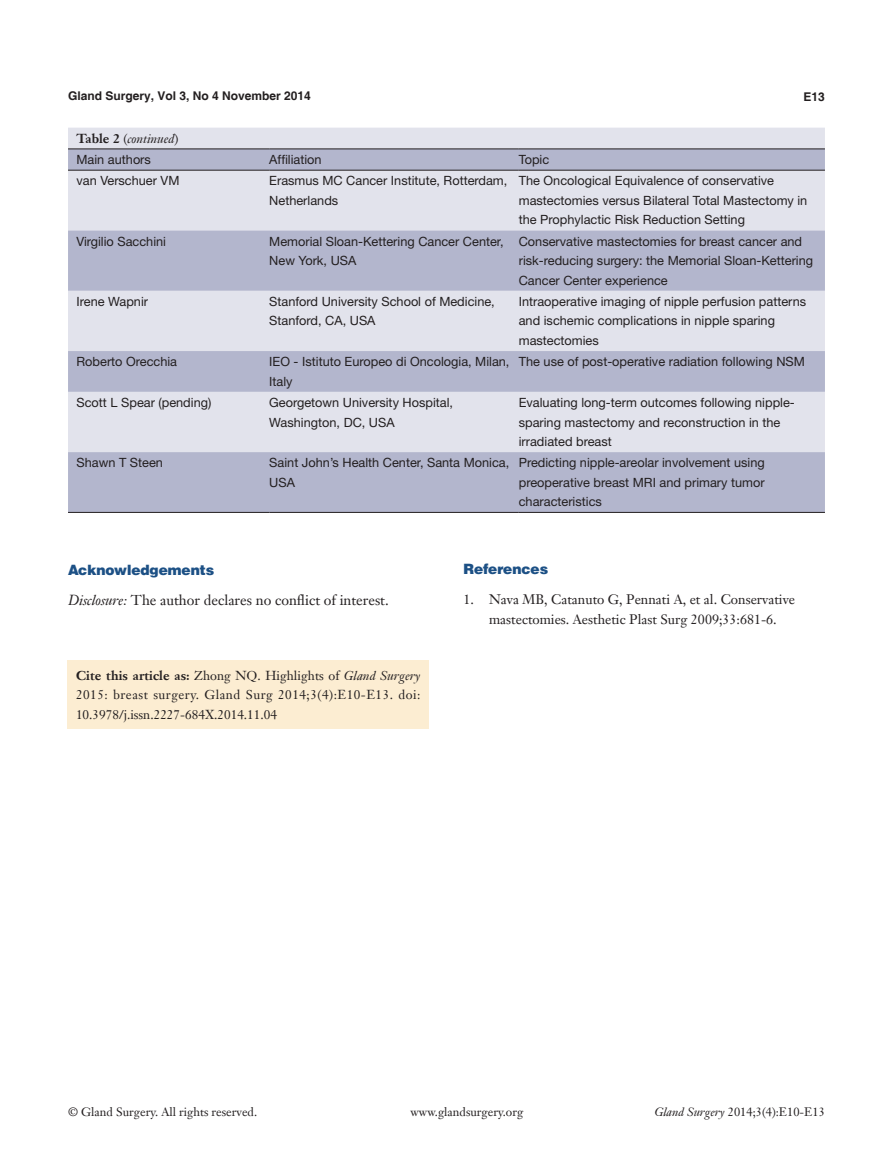
<style>
.page{position:relative;width:893px;height:1170px;background:#fff}
.page>*{position:absolute;margin:0;border:0;box-sizing:border-box;transform-origin:0 0}
.t1{font:14.25px "Janson Text LT";color:#231f20}
.一级标题-6_5{font:900 14.25px "Helvetica";color:#1c5085}
.t2{font:13.5px/19.8px "Janson Text LT";color:#231f20;text-align:center}
.正文{font:12.75px/19.5px "Helvetica Neue LT Pro";color:#231f20}
.t3{font:12.75px/19.5px "Janson Text LT";letter-spacing:.04em;color:#231f20;text-align:justify}
.正文-2{font:italic 12.75px "Janson Text LT";color:#231f20}
.t4{font:12px "Janson Text LT";color:#231f20}
.t5{font:700 12px "Helvetica";color:#231f20}
.s1{font-weight:700;font-style:normal}
.s2{font-style:normal}
.s3{font-style:italic}
.s4{font-weight:700}
</style>
<div class="page">
<div style="left:68px;top:660px;width:361px;height:69px;background:#fcedd2"></div>
<div style="left:68px;top:128px;width:757px;height:20px;background:#e2e3ec"></div>
<svg style="left:68px;top:149px;width:757px;height:363px;background:#caccdc"></svg>
<hr style="left:68px;top:148px;width:201px;height:1px;background:#231f20">
<hr style="left:269px;top:148px;width:250px;height:1px;background:#231f20">
<hr style="left:519px;top:148px;width:306px;height:1px;background:#231f20">
<hr style="left:68px;top:170px;width:201px;height:1px;background:#231f20">
<hr style="left:269px;top:170px;width:250px;height:1px;background:#231f20">
<hr style="left:519px;top:170px;width:306px;height:1px;background:#231f20">
<hr style="left:68px;top:512px;width:201px;height:1px;background:#231f20">
<hr style="left:269px;top:512px;width:250px;height:1px;background:#231f20">
<hr style="left:519px;top:512px;width:306px;height:1px;background:#231f20">
<p class="t5" style="left:68px;top:88px;width:244px">Gland Surgery, Vol 3, No 4 November 2014</p>
<p class="t5" style="left:804px;top:89px;width:23px">E13</p>
<p class="正文-2" style="left:77px;top:130px;width:103px"><span class="s1">Table 2</span> <span class="s2">(</span>continued<span class="s2">)</span></p>
<p class="正文" style="left:77px;top:149px;width:76px">Main authors</p>
<p class="正文" style="left:269px;top:149px;width:54px">Affiliation</p>
<p class="正文" style="left:519px;top:149px;width:32px">Topic</p>
<p class="正文" style="left:77px;top:171px;width:104px">van Verschuer VM</p>
<p class="正文" style="left:269px;top:171px;width:240px">Erasmus MC Cancer Institute, Rotterdam,<br>Netherlands</p>
<p class="正文" style="left:519px;top:171px;width:290px">The Oncological Equivalence of conservative mastectomies versus Bilateral Total Mastectomy in the Prophylactic Risk Reduction Setting</p>
<p class="正文" style="left:77px;top:231px;width:91px">Virgilio Sacchini</p>
<p class="正文" style="left:269px;top:231px;width:236px">Memorial Sloan-Kettering Cancer Center,<br>New York, USA</p>
<p class="正文" style="left:519px;top:231px;width:296px">Conservative mastectomies for breast cancer and risk-reducing surgery: the Memorial Sloan-Kettering<br>Cancer Center experience</p>
<p class="正文" style="left:77px;top:291px;width:73px">Irene Wapnir</p>
<p class="正文" style="left:269px;top:291px;width:227px">Stanford University School of Medicine,<br>Stanford, CA, USA</p>
<p class="正文" style="left:519px;top:291px;width:289px">Intraoperative imaging of nipple perfusion patterns and ischemic complications in nipple sparing mastectomies</p>
<p class="正文" style="left:77px;top:351px;width:102px">Roberto Orecchia</p>
<p class="正文" style="left:269px;top:351px;width:242px">IEO - Istituto Europeo di Oncologia, Milan,<br>Italy</p>
<p class="正文" style="left:519px;top:351px;width:288px">The use of post-operative radiation following NSM</p>
<p class="正文" style="left:77px;top:392px;width:136px">Scott L Spear (pending)</p>
<p class="正文" style="left:269px;top:392px;width:185px">Georgetown University Hospital,<br>Washington, DC, USA</p>
<p class="正文" style="left:519px;top:392px;width:278px">Evaluating long-term outcomes following nipple&shy;sparing mastectomy and reconstruction in the irradiated breast</p>
<p class="正文" style="left:77px;top:452px;width:88px">Shawn T Steen</p>
<p class="正文" style="left:269px;top:452px;width:241px">Saint John’s Health Center, Santa Monica,<br>USA</p>
<p class="正文" style="left:519px;top:452px;width:248px;text-align:justify">Predicting nipple-areolar involvement using preoperative breast MRI and primary tumor characteristics</p>
<p class="一级标题-6_5" style="left:68px;top:561px;width:148px">Acknowledgements</p>
<p class="t1" style="left:68px;top:590px;width:322px"><span class="s3">Disclosure:</span> The author declares no conflict of interest.</p>
<p class="t3" style="left:76px;top:665px;width:346px"><span class="s4">Cite this article as:</span> Zhong NQ. Highlights of <span class="s3">Gland Surgery </span>2015: breast surgery. Gland Surg 2014;3(4):E10-E13. doi:<br>10.3978/j.issn.2227-684X.2014.11.04</p>
<p class="一级标题-6_5" style="left:463px;top:560px;width:86px">References</p>
<p class="t2" style="left:463px;top:589px;width:333px">1. Nava MB, Catanuto G, Pennati A, et al. Conservative mastectomies. Aesthetic Plast Surg 2009;33:681-6.</p>
<p class="t4" style="left:68px;top:1104px;width:191px">© Gland Surgery. All rights reserved.</p>
<p class="t4" style="left:410px;top:1104px;width:114px">www.glandsurgery.org</p>
<p class="t4" style="left:654px;top:1104px;width:172px"><span class="s3">Gland Surgery</span> 2014;3(4):E10-E13</p>
</div>
